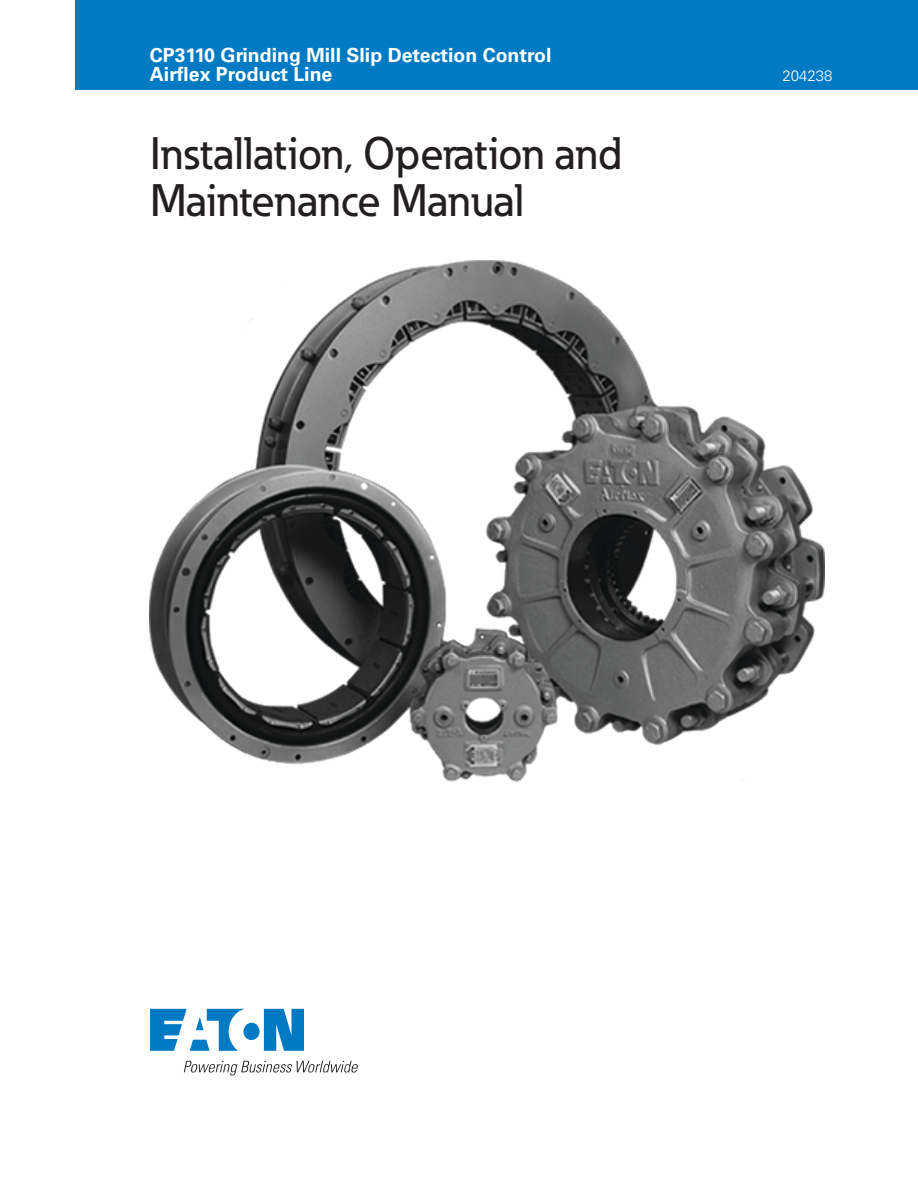
<style>
.page{position:relative;width:918px;height:1188px;background:#fff}
.page>*{position:absolute;margin:0;border:0;box-sizing:border-box;transform-origin:0 0}
.t1{font:500 45px/46.5px "Eaton";color:#231f20}
.t2{font:700 19.5px/19.5px "Univers LT Std";color:#fff}
.t3{font:300 15px "Univers LT Std";color:#fff}
</style>
<div class="page">
<div style="left:75px;top:0;width:843px;height:90px;background:#007ac3"></div>
<svg style="left:150px;top:1009px;width:154px;height:42px"></svg>
<svg style="left:184px;top:1061px;width:174px;height:15px"></svg>
<img style="left:150px;top:261px;width:675px;height:521px">
<p class="t2" style="left:150px;top:45px;width:403px">CP3110 Grinding Mill Slip Detection Control<br>Airflex Product Line</p>
<h1 class="t1" style="left:150px;top:130px;width:474px">Installation, Operation and<br>Maintenance Manual</h1>
<p class="t3" style="left:783px;top:67px;width:52px">204238</p>
</div>
